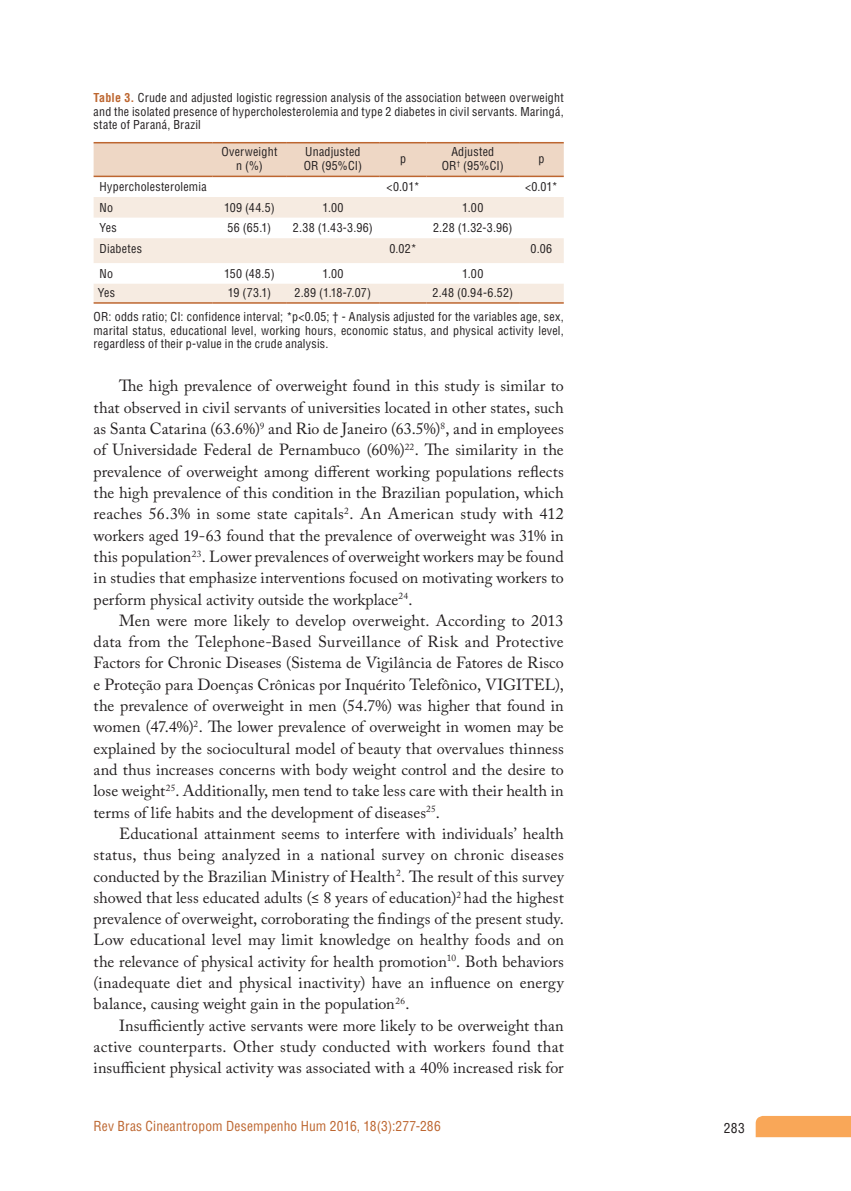
<style>
.page{position:relative;width:851px;height:1191px;background:#fff}
.page>*{position:absolute;margin:0;border:0;box-sizing:border-box;transform-origin:0 0}
.texto{font:16.05px/21.3px "Adobe Caslon Pro";letter-spacing:.005em;color:#231f20;text-align:justify}
.t1{font:condensed 13.5px "Helvetica LT Std";letter-spacing:.01em;color:#bd6630}
.t2{font:condensed 13.5px "Helvetica LT Std";color:#231f20}
.legenda{font:condensed 12px/13.5px "Helvetica LT Std";letter-spacing:.02em;color:#231f20;text-align:justify}
.tabela_esq{font:condensed 12px "Helvetica LT Std";letter-spacing:.02em;color:#231f20}
.s1{font-weight:700;color:#bd6630}
</style>
<div class="page">
<div style="left:755px;top:1116px;width:95px;height:21px;background:#f9a758"></div>
<div style="left:94px;top:143px;width:469px;height:33px;background:#eed7c5"></div>
<svg style="left:94px;top:197px;width:469px;height:105px;fill:#f6ebe1"></svg>
<hr style="left:94px;top:142px;width:119px;height:1px;background:#bd6630">
<hr style="left:213px;top:142px;width:73px;height:1px;background:#bd6630">
<hr style="left:286px;top:142px;width:93px;height:1px;background:#bd6630">
<hr style="left:379px;top:142px;width:47px;height:1px;background:#bd6630">
<hr style="left:426px;top:142px;width:93px;height:1px;background:#bd6630">
<hr style="left:519px;top:142px;width:44px;height:1px;background:#bd6630">
<hr style="left:94px;top:176px;width:119px;height:1px;background:#bd6630">
<hr style="left:213px;top:176px;width:73px;height:1px;background:#bd6630">
<hr style="left:286px;top:176px;width:93px;height:1px;background:#bd6630">
<hr style="left:379px;top:176px;width:47px;height:1px;background:#bd6630">
<hr style="left:426px;top:176px;width:93px;height:1px;background:#bd6630">
<hr style="left:519px;top:176px;width:44px;height:1px;background:#bd6630">
<hr style="left:94px;top:302px;width:119px;height:2px;background:#bd6630">
<hr style="left:213px;top:302px;width:73px;height:2px;background:#bd6630">
<hr style="left:286px;top:302px;width:93px;height:2px;background:#bd6630">
<hr style="left:379px;top:302px;width:47px;height:2px;background:#bd6630">
<hr style="left:426px;top:302px;width:93px;height:2px;background:#bd6630">
<hr style="left:519px;top:302px;width:44px;height:2px;background:#bd6630">
<p class="legenda" style="left:94px;top:91px;width:471px"><span class="s1">Table 3.</span> Crude and adjusted logistic regression analysis of the association between overweight and the isolated presence of hypercholesterolemia and type 2 diabetes in civil servants. Maringá, state of Paraná, Brazil</p>
<p class="tabela_esq" style="left:221px;top:144px;width:57px">Overweight</p>
<p class="tabela_esq" style="left:236px;top:158px;width:28px">n (%)</p>
<p class="tabela_esq" style="left:305px;top:144px;width:57px">Unadjusted</p>
<p class="tabela_esq" style="left:304px;top:158px;width:60px">OR (95%CI)</p>
<p class="tabela_esq" style="left:451px;top:144px;width:44px">Adjusted</p>
<p class="tabela_esq" style="left:441px;top:158px;width:64px">OR<sup>†</sup> (95%CI)</p>
<p class="tabela_esq" style="left:400px;top:151px;width:7px">p</p>
<p class="tabela_esq" style="left:538px;top:151px;width:7px">p</p>
<p class="tabela_esq" style="left:100px;top:179px;width:109px">Hypercholesterolemia</p>
<p class="tabela_esq" style="left:386px;top:179px;width:35px">&lt;0.01*</p>
<p class="tabela_esq" style="left:525px;top:179px;width:34px">&lt;0.01*</p>
<p class="tabela_esq" style="left:100px;top:200px;width:15px">No</p>
<p class="tabela_esq" style="left:224px;top:200px;width:52px">109 (44.5)</p>
<p class="tabela_esq" style="left:322px;top:200px;width:23px">1.00</p>
<p class="tabela_esq" style="left:462px;top:200px;width:23px">1.00</p>
<p class="tabela_esq" style="left:100px;top:220px;width:19px">Yes</p>
<p class="tabela_esq" style="left:227px;top:220px;width:45px">56 (65.1)</p>
<p class="tabela_esq" style="left:293px;top:220px;width:81px">2.38 (1.43-3.96)</p>
<p class="tabela_esq" style="left:433px;top:220px;width:81px">2.28 (1.32-3.96)</p>
<p class="tabela_esq" style="left:100px;top:241px;width:44px">Diabetes</p>
<p class="tabela_esq" style="left:389px;top:241px;width:29px">0.02*</p>
<p class="tabela_esq" style="left:530px;top:241px;width:23px">0.06</p>
<p class="tabela_esq" style="left:100px;top:266px;width:15px">No</p>
<p class="tabela_esq" style="left:224px;top:266px;width:52px">150 (48.5)</p>
<p class="tabela_esq" style="left:322px;top:266px;width:23px">1.00</p>
<p class="tabela_esq" style="left:462px;top:266px;width:23px">1.00</p>
<p class="tabela_esq" style="left:98px;top:285px;width:19px">Yes</p>
<p class="tabela_esq" style="left:228px;top:285px;width:45px">19 (73.1)</p>
<p class="tabela_esq" style="left:294px;top:285px;width:78px">2.89 (1.18-7.07)</p>
<p class="tabela_esq" style="left:432px;top:285px;width:82px">2.48 (0.94-6.52)</p>
<p class="legenda" style="left:94px;top:310px;width:471px">OR: odds ratio; CI: confidence interval; *p&lt;0.05; † - Analysis adjusted for the variables age, sex, marital status, educational level, working hours, economic status, and physical activity level, regardless of their p-value in the crude analysis.</p>
<p class="texto" style="left:94px;top:375px;width:471px;text-indent:25px">The high prevalence of overweight found in this study is similar to that observed in civil servants of universities located in other states, such as Santa Catarina (63.6%)<sup>9</sup> and Rio de Janeiro (63.5%)<sup>8</sup>, and in employees of Universidade Federal de Pernambuco (60%)<sup>22</sup>. The similarity in the prevalence of overweight among different working populations reflects the high prevalence of this condition in the Brazilian population, which reaches 56.3% in some state capitals<sup>2</sup>. An American study with 412 workers aged 19-63 found that the prevalence of overweight was 31% in this population<sup>23</sup>. Lower prevalences of overweight workers may be found in studies that emphasize interventions focused on motivating workers to perform physical activity outside the workplace<sup>24</sup>.</p>
<p class="texto" style="left:94px;top:609px;width:471px;text-indent:25px">Men were more likely to develop overweight. According to 2013 data from the Telephone-Based Surveillance of Risk and Protective Factors for Chronic Diseases (Sistema de Vigilância de Fatores de Risco e Proteção para Doenças Crônicas por Inquérito Telefônico, VIGITEL), the prevalence of overweight in men (54.7%) was higher that found in women (47.4%)<sup>2</sup>. The lower prevalence of overweight in women may be explained by the sociocultural model of beauty that overvalues thinness and thus increases concerns with body weight control and the desire to lose weight<sup>25</sup>. Additionally, men tend to take less care with their health in terms of life habits and the development of diseases<sup>25</sup>.</p>
<p class="texto" style="left:94px;top:822px;width:471px;text-indent:25px">Educational attainment seems to interfere with individuals’ health status, thus being analyzed in a national survey on chronic diseases conducted by the Brazilian Ministry of Health<sup>2</sup>. The result of this survey showed that less educated adults (≤ 8 years of education)<sup>2</sup> had the highest prevalence of overweight, corroborating the findings of the present study.<br>Low educational level may limit knowledge on healthy foods and on the relevance of physical activity for health promotion<sup>10</sup>. Both behaviors (inadequate diet and physical inactivity) have an influence on energy balance, causing weight gain in the population<sup>26</sup>.</p>
<p class="texto" style="left:94px;top:1014px;width:471px;text-indent:25px">Insufficiently active servants were more likely to be overweight than active counterparts. Other study conducted with workers found that insufficient physical activity was associated with a 40% increased risk for</p>
<p class="t1" style="left:94px;top:1118px;width:349px">Rev Bras Cineantropom Desempenho Hum 2016, 18(3):277-286</p>
<p class="t2" style="left:723px;top:1120px;width:22px">283</p>
</div>
